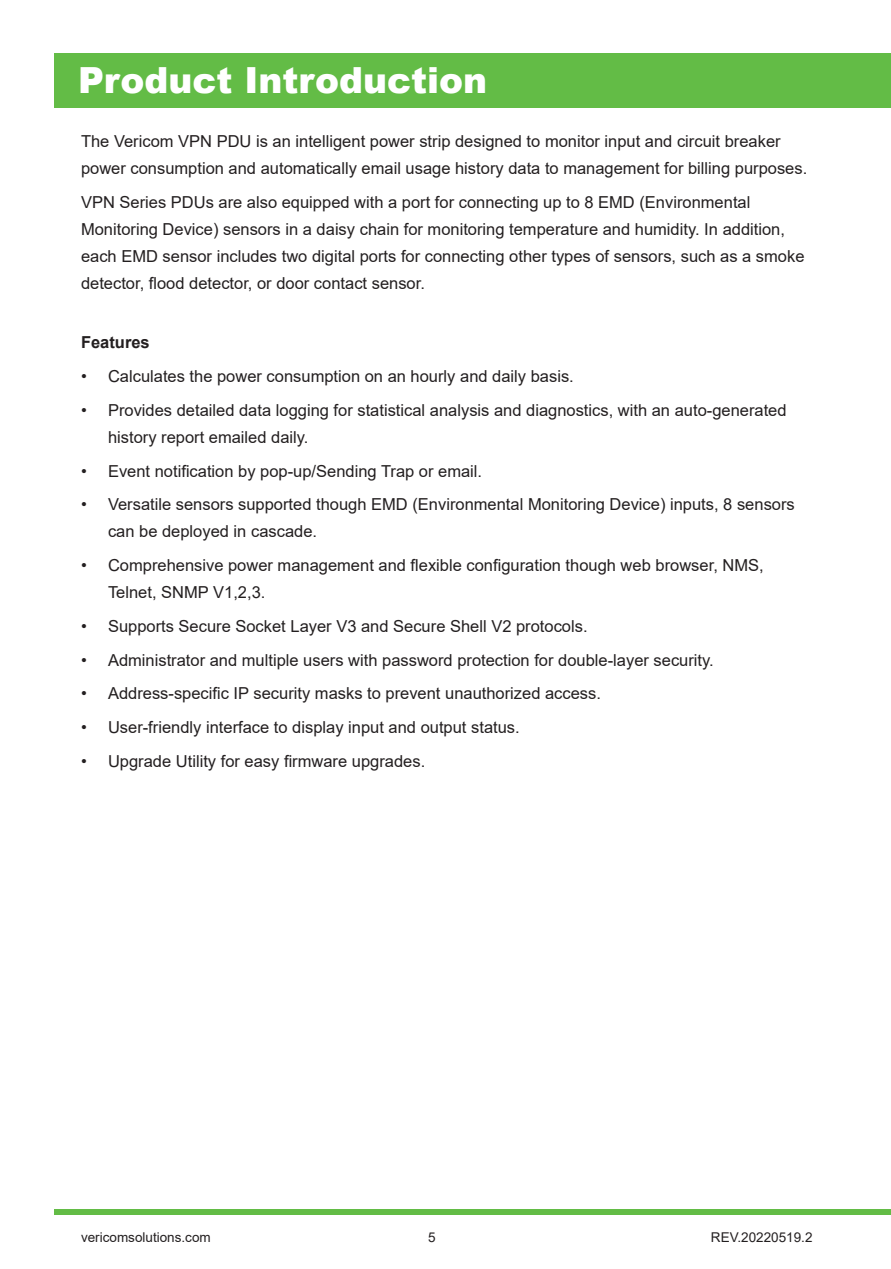
<style>
.page{position:relative;width:891px;height:1269px;background:#fff}
.page>*{position:absolute;margin:0;border:0;box-sizing:border-box;transform-origin:0 0}
.t1{font:900 36px "Arial";color:#fff}
.t2{font:16.5px/27px "Arial";color:#231f20}
.t3{font:700 16.5px "Arial";color:#231f20}
.t4{font:13.5px "Arial";color:#231f20}
</style>
<div class="page">
<div style="left:54px;top:54px;width:837px;height:54px;background:#63bc46"></div>
<div style="left:54px;top:1209px;width:837px;height:6px;background:#63bc46"></div>
<p class="t1" style="left:78px;top:54px;width:411px">Product Introduction</p>
<p class="t2" style="left:81px;top:128px;width:728px">The Vericom VPN PDU is an intelligent power strip designed to monitor input and circuit breaker power consumption and automatically email usage history data to management for billing purposes.</p>
<p class="t2" style="left:81px;top:188px;width:725px">VPN Series PDUs are also equipped with a port for connecting up to 8 EMD (Environmental Monitoring Device) sensors in a daisy chain for monitoring temperature and humidity. In addition, each EMD sensor includes two digital ports for connecting other types of sensors, such as a smoke detector, flood detector, or door contact sensor.</p>
<p class="t3" style="left:81px;top:331px;width:70px">Features</p>
<p class="t2" style="left:81px;top:363px;width:494px">• Calculates the power consumption on an hourly and daily basis.</p>
<p class="t2" style="left:108px;top:397px;width:680px;text-indent:-27px">• Provides detailed data logging for statistical analysis and diagnostics, with an auto-generated history report emailed daily.</p>
<p class="t2" style="left:81px;top:457px;width:403px">• Event notification by pop-up/Sending Trap or email.</p>
<p class="t2" style="left:108px;top:491px;width:688px;text-indent:-27px">• Versatile sensors supported though EMD (Environmental Monitoring Device) inputs, 8 sensors can be deployed in cascade.</p>
<p class="t2" style="left:108px;top:552px;width:657px;text-indent:-27px">• Comprehensive power management and flexible configuration though web browser, NMS,<br>Telnet, SNMP V1,2,3.</p>
<p class="t2" style="left:81px;top:613px;width:508px">• Supports Secure Socket Layer V3 and Secure Shell V2 protocols.</p>
<p class="t2" style="left:81px;top:646px;width:634px">• Administrator and multiple users with password protection for double-layer security.</p>
<p class="t2" style="left:81px;top:680px;width:522px">• Address-specific IP security masks to prevent unauthorized access.</p>
<p class="t2" style="left:81px;top:714px;width:440px">• User-friendly interface to display input and output status.</p>
<p class="t2" style="left:81px;top:748px;width:346px">• Upgrade Utility for easy firmware upgrades.</p>
<p class="t4" style="left:81px;top:1227px;width:131px">vericomsolutions.com</p>
<p class="t4" style="left:428px;top:1227px;width:9px">5</p>
<p class="t4" style="left:711px;top:1228px;width:103px">REV.20220519.2</p>
</div>
